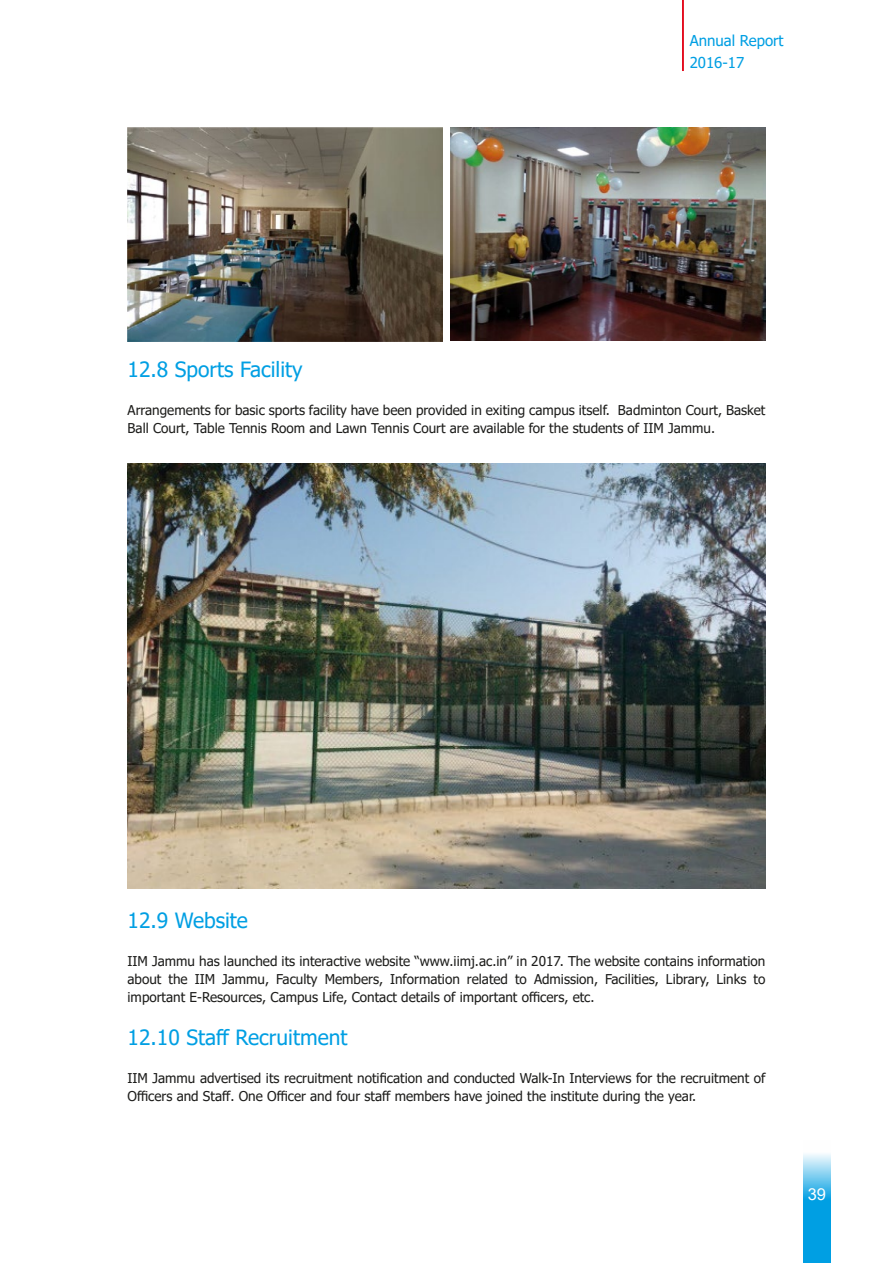
<style>
.page{position:relative;width:893px;height:1263px;background:#fff}
.page>*{position:absolute;margin:0;border:0;box-sizing:border-box;transform-origin:0 0}
.t1{font:21px "Tahoma";color:#009fe3}
.t2{font:16.5px "Arial";color:#fff}
.t3{font:15px/22.5px "Tahoma";color:#009fe3}
.t4{font:13.5px/18px "Tahoma";color:#1d1d1b}
</style>
<div class="page">
<svg style="left:803px;top:1154px;width:28px;height:109px;fill:#009fe3"></svg>
<hr style="left:682px;top:0;width:2px;height:71px;background:#e30517">
<img style="left:128px;top:127px;width:314px;height:214px">
<img style="left:451px;top:127px;width:314px;height:213px">
<img style="left:128px;top:463px;width:637px;height:426px">
<p class="t3" style="left:690px;top:30px;width:95px">Annual Report<br>2016-17</p>
<h1 class="t1" style="left:128px;top:355px;width:176px">12.8 Sports Facility</h1>
<p class="t4" style="left:128px;top:402px;width:639px">Arrangements for basic sports facility have been provided in exiting campus itself. Badminton Court, Basket<br>Ball Court, Table Tennis Room and Lawn Tennis Court are available for the students of IIM Jammu.</p>
<h1 class="t1" style="left:128px;top:906px;width:122px">12.9 Website</h1>
<p class="t4" style="left:128px;top:953px;width:639px;text-align:justify">IIM Jammu has launched its interactive website “www.iimj.ac.in” in 2017. The website contains information about the IIM Jammu, Faculty Members, Information related to Admission, Facilities, Library, Links to important E-Resources, Campus Life, Contact details of important officers, etc.</p>
<h1 class="t1" style="left:128px;top:1023px;width:221px">12.10 Staff Recruitment</h1>
<p class="t4" style="left:128px;top:1070px;width:639px">IIM Jammu advertised its recruitment notification and conducted Walk-In Interviews for the recruitment of<br>Officers and Staff. One Officer and four staff members have joined the institute during the year.</p>
<p class="t2" style="left:808px;top:1183px;width:20px">39</p>
</div>
